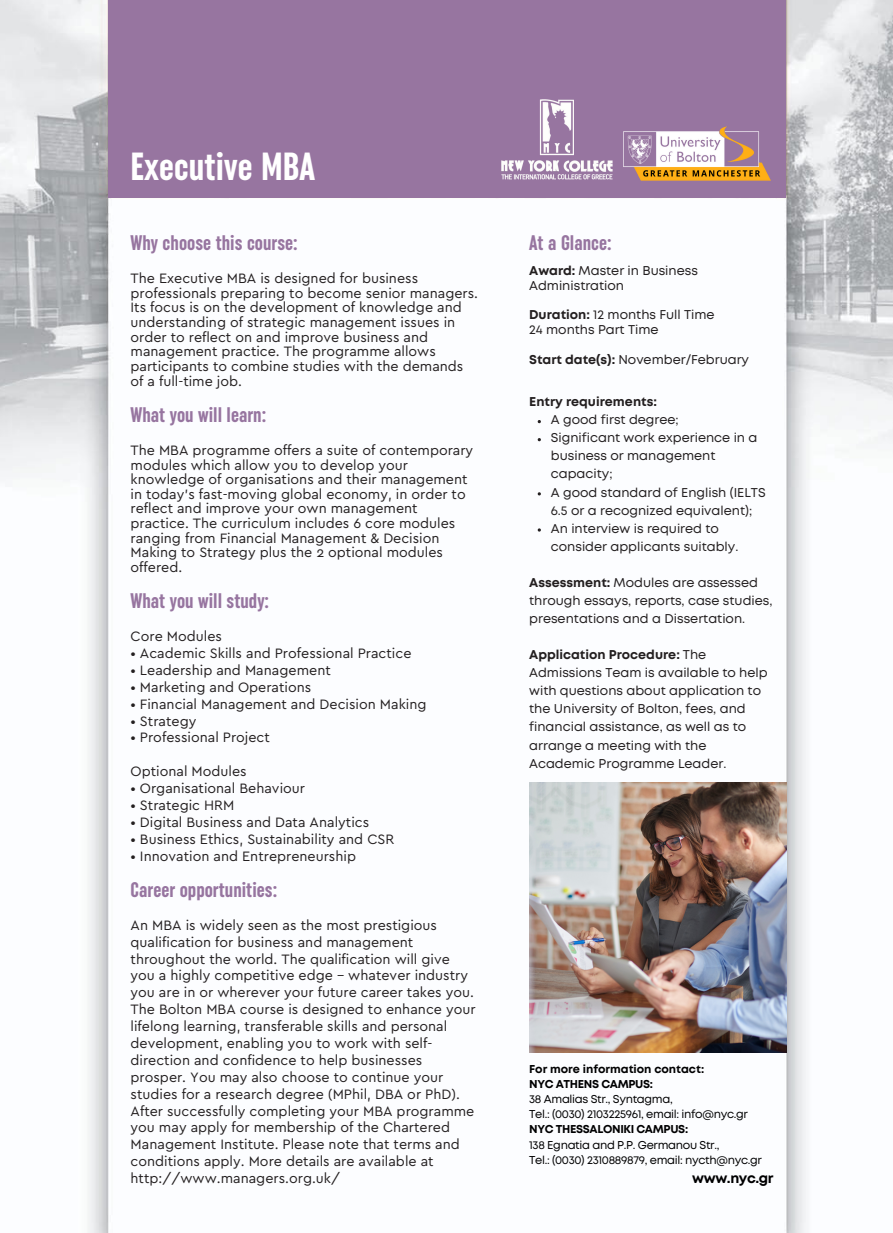
<style>
.page{position:relative;width:893px;height:1233px;background:#fff}
.page>*{position:absolute;margin:0;border:0;box-sizing:border-box;transform-origin:0 0}
.t1{font:39px "Uniform Pro Xcon Bld";color:#fff}
.t2{font:21px "Uniform Pro Xcon Bld";color:#9775a0}
.t3{font:14.25px/17px "Cera GR";color:#231f20}
.t4{font:700 13.95px "Mont";letter-spacing:-.03em;color:#000}
.t5{font:12.75px/18px "Mont";color:#231f20}
.t6{font:700 12.75px "Mont";color:#231f20}
.t7{font:11.4px "Mont";letter-spacing:-.03em;color:#000}
.t8{font:700 11.4px "Mont";letter-spacing:-.03em;color:#000}
.t9{font:700 11.4px "Mont";color:#000}
.s1{font-weight:700}
.s2{font-weight:400}
</style>
<div class="page">
<img style="left:1px;top:0;width:891px;height:1232px">
<img style="left:529px;top:782px;width:257px;height:270px">
<svg style="left:537px;top:528px;width:3px;height:4px"></svg>
<div style="left:109px;top:0;width:677px;height:197px;background:#9775a0"></div>
<img style="left:623px;top:126px;width:148px;height:55px">
<img style="left:501px;top:99px;width:111px;height:81px">
<p class="t1" style="left:130px;top:148px;width:186px">Executive MBA</p>
<p class="t2" style="left:130px;top:233px;width:169px">Why choose this course:</p>
<p class="t3" style="left:130px;top:272px;width:349px;line-height:14.7px">The Executive MBA is designed for business professionals preparing to become senior managers.<br>Its focus is on the development of knowledge and understanding of strategic management issues in order to reflect on and improve business and management practice. The programme allows participants to combine studies with the demands of a full-time job.</p>
<p class="t2" style="left:130px;top:405px;width:137px">What you will learn:</p>
<p class="t3" style="left:130px;top:443px;width:344px;line-height:14.7px">The MBA programme offers a suite of contemporary modules which allow you to develop your knowledge of organisations and their management in today’s fast-moving global economy, in order to reflect and improve your own management practice. The curriculum includes 6 core modules ranging from Financial Management &amp; Decision Making to Strategy plus the 2 optional modules offered.</p>
<p class="t2" style="left:130px;top:591px;width:140px">What you will study:</p>
<p class="t3" style="left:130px;top:628px;width:93px">Core Modules</p>
<p class="t3" style="left:130px;top:645px;width:282px">• Academic Skills and Professional Practice</p>
<p class="t3" style="left:130px;top:662px;width:202px">• Leadership and Management</p>
<p class="t3" style="left:130px;top:679px;width:182px">• Marketing and Operations</p>
<p class="t3" style="left:130px;top:696px;width:297px">• Financial Management and Decision Making</p>
<p class="t3" style="left:130px;top:713px;width:67px">• Strategy</p>
<p class="t3" style="left:130px;top:730px;width:141px">• Professional Project</p>
<p class="t3" style="left:130px;top:763px;width:118px">Optional Modules</p>
<p class="t3" style="left:130px;top:780px;width:176px">• Organisational Behaviour</p>
<p class="t3" style="left:130px;top:797px;width:105px">• Strategic HRM</p>
<p class="t3" style="left:130px;top:814px;width:240px">• Digital Business and Data Analytics</p>
<p class="t3" style="left:130px;top:831px;width:265px">• Business Ethics, Sustainability and CSR</p>
<p class="t3" style="left:130px;top:848px;width:227px">• Innovation and Entrepreneurship</p>
<p class="t2" style="left:130px;top:880px;width:148px">Career opportunities:</p>
<p class="t3" style="left:130px;top:917px;width:346px">An MBA is widely seen as the most prestigious qualification for business and management throughout the world. The qualification will give you a highly competitive edge – whatever industry you are in or wherever your future career takes you.<br>The Bolton MBA course is designed to enhance your lifelong learning, transferable skills and personal development, enabling you to work with self&shy;direction and confidence to help businesses prosper. You may also choose to continue your studies for a research degree (MPhil, DBA or PhD).<br>After successfully completing your MBA programme you may apply for membership of the Chartered Management Institute. Please note that terms and conditions apply. More details are available at http://www.managers.org.uk/</p>
<p class="t2" style="left:529px;top:233px;width:84px">At a Glance:</p>
<p class="t5" style="left:529px;top:262px;width:170px"><span class="s1">Award:</span> Master in Business</p>
<p class="t5" style="left:529px;top:277px;width:96px">Administration</p>
<p class="t5" style="left:529px;top:307px;width:187px"><span class="s1">Duration:</span> 12 months Full Time</p>
<p class="t5" style="left:529px;top:322px;width:131px">24 months Part Time</p>
<p class="t5" style="left:529px;top:351px;width:221px"><span class="s1">Start date(s):</span> November/February</p>
<p class="t6" style="left:529px;top:397px;width:129px">Entry requirements:</p>
<p class="t5" style="left:550px;top:412px;width:129px">A good first degree;</p>
<p class="t5" style="left:550px;top:430px;width:208px">Significant work experience in a business or management capacity;</p>
<p class="t5" style="left:550px;top:484px;width:216px">A good standard of English (IELTS<br>6.5 or a recognized equivalent);</p>
<p class="t5" style="left:550px;top:520px;width:189px">An interview is required to consider applicants suitably.</p>
<p class="t5" style="left:529px;top:574px;width:245px"><span class="s1">Assessment:</span> Modules are assessed through essays, reports, case studies, presentations and a Dissertation.</p>
<p class="t6" style="left:529px;top:650px;width:178px">Application Procedure: <span class="s2">The</span></p>
<p class="t5" style="left:529px;top:665px;width:240px">Admissions Team is available to help with questions about application to the University of Bolton, fees, and financial assistance, as well as to arrange a meeting with the Academic Programme Leader.</p>
<p class="t9" style="left:529px;top:1064px;width:176px">For more information contact:</p>
<p class="t8" style="left:529px;top:1080px;width:125px">NYC ATHENS CAMPUS:</p>
<p class="t7" style="left:529px;top:1095px;width:145px">38 Amalias Str., Syntagma,</p>
<p class="t7" style="left:529px;top:1110px;width:220px">Tel.: (0030) 2103225961, email: info@nyc.gr</p>
<p class="t8" style="left:529px;top:1125px;width:160px">NYC THESSALONIKI CAMPUS:</p>
<p class="t7" style="left:529px;top:1140px;width:192px">138 Egnatia and P.P. Germanou Str.,</p>
<p class="t7" style="left:529px;top:1156px;width:234px">Tel.: (0030) 2310889879, email: nycth@nyc.gr</p>
<p class="t4" style="left:692px;top:1173px;width:83px">www.nyc.gr</p>
</div>
